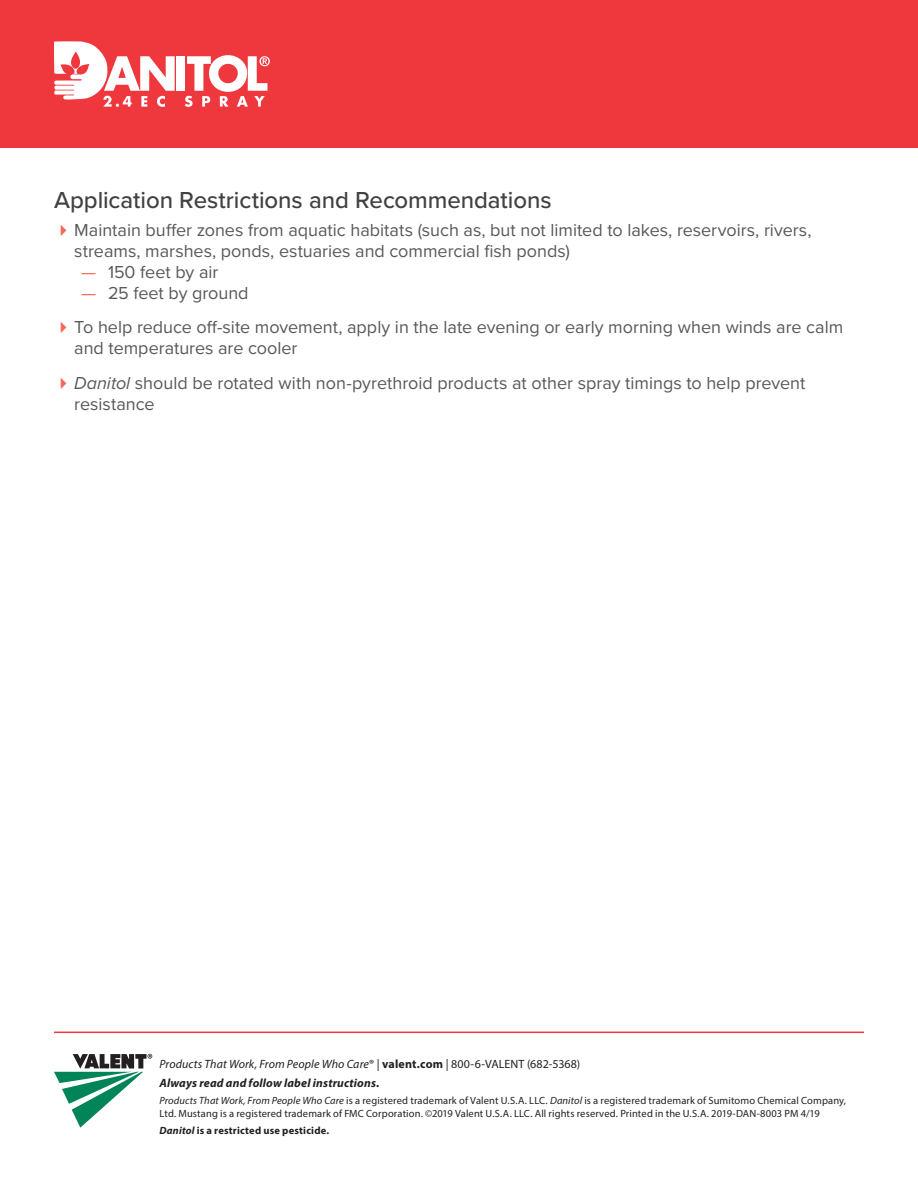
<style>
.page{position:relative;width:918px;height:1188px;background:#fff}
.page>*{position:absolute;margin:0;border:0;box-sizing:border-box;transform-origin:0 0}
.Heading_2{font:500 24px "Proxima Nova";letter-spacing:-.005em;color:#414142}
.t1{font:18px/21px "Proxima Nova";color:#58595b}
.t2{font:italic 700 12px/18.9px "Myriad Pro";letter-spacing:.015em;color:#231f20}
.t3{font:10.5px/12.6px "Myriad Pro";letter-spacing:.01em;color:#231f20}
.t4{font:700 10.5px "Myriad Pro";letter-spacing:.02em;color:#231f20}
.s1{color:#f2685a}
.s2{font-style:italic}
.s3{font-weight:400}
.s4{font-weight:400;font-style:normal}
.s5{font-style:normal}
</style>
<div class="page">
<div style="left:0;top:0;width:918px;height:148px;background:#ef373e"></div>
<div style="left:176px;top:56px;width:9px;height:35px;background:#fff"></div>
<svg style="left:54px;top:41px;width:121px;height:66px"></svg>
<svg style="left:185px;top:55px;width:85px;height:52px"></svg>
<hr style="left:54px;top:1032px;width:810px;height:1px;background:#ef373e">
<svg style="left:54px;top:1054px;width:98px;height:74px"></svg>
<p class="Heading_2" style="left:54px;top:186px;width:499px">Application Restrictions and Recommendations</p>
<p class="t1" style="left:74px;top:220px;width:739px">Maintain buffer zones from aquatic habitats (such as, but not limited to lakes, reservoirs, rivers, streams, marshes, ponds, estuaries and commercial fish ponds)</p>
<p class="t1" style="left:81px;top:262px;width:139px"><span class="s1">—</span> 150 feet by air</p>
<p class="t1" style="left:81px;top:283px;width:169px"><span class="s1">—</span> 25 feet by ground</p>
<p class="t1" style="left:74px;top:317px;width:771px">To help reduce off-site movement, apply in the late evening or early morning when winds are calm and temperatures are cooler</p>
<p class="t1" style="left:74px;top:373px;width:733px"><span class="s2">Danitol</span> should be rotated with non-pyrethroid products at other spray timings to help prevent resistance</p>
<p class="t2" style="left:160px;top:1054px;width:422px"><span class="s3">Products That Work, From People Who Care</span><span class="s4">® |</span> <span class="s5">valent.com</span> <span class="s4">| 800-6-VALENT (682-5368)<br></span>Always read and follow label instructions.</p>
<p class="t3" style="left:160px;top:1094px;width:688px"><span class="s2">Products That Work, From People Who Care</span> is a registered trademark of Valent U.S.A. LLC. <span class="s2">Danitol</span> is a registered trademark of Sumitomo Chemical Company,<br>Ltd. Mustang is a registered trademark of FMC Corporation. ©2019 Valent U.S.A. LLC. All rights reserved. Printed in the U.S.A. 2019-DAN-8003 PM 4/19</p>
<p class="t4" style="left:160px;top:1124px;width:171px"><span class="s2">Danitol</span> is a restricted use pesticide.</p>
</div>
